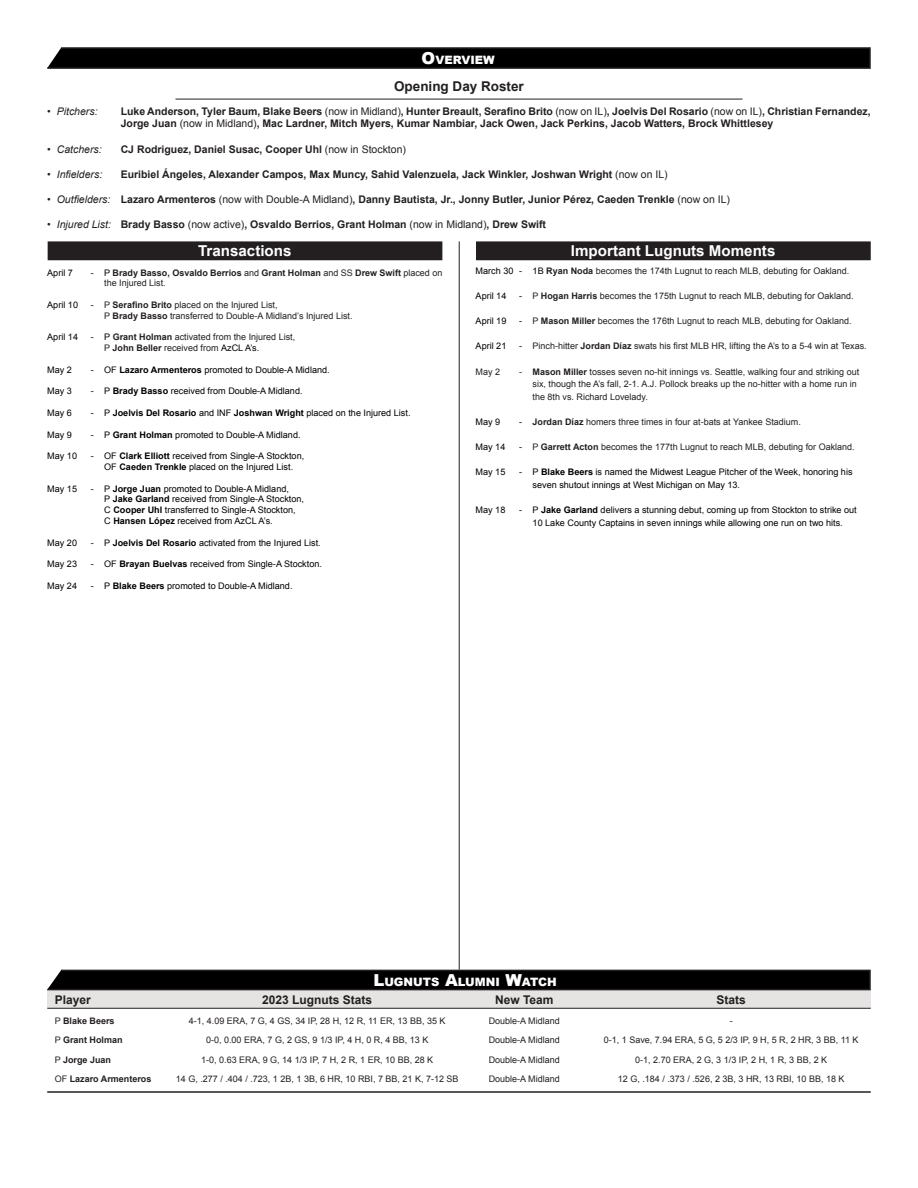
<style>
.page{position:relative;width:918px;height:1188px;background:#fff}
.page>*{position:absolute;margin:0;border:0;box-sizing:border-box;transform-origin:0 0}
.t1{font:700 15px "Arial";color:#fff}
.t2{font:700 13.5px "Arial";color:#231f20}
.t3{font:700 12px "Arial";color:#231f20}
.t4{font:900 11.55px "Arial";color:#fff}
.t5{font:700 10.5px "Arial";color:#231f20}
.t6{font:italic 10.5px "Arial";color:#231f20}
.t7{font:9px "Arial";color:#231f20}
.t8{font:9px "Arial";color:#000}
.t9{font:700 9px "Arial";color:#231f20}
.s1{font-size:16.5px}
.s2{font-weight:400}
.s3{font-weight:400;font-style:italic}
.s4{font-weight:400;color:#000}
.s5{color:#000}
.s6{font-weight:700}
</style>
<div class="page">
<svg style="left:47px;top:47px;width:824px;height:22px;background:#0b0b0b"></svg>
<hr style="left:176px;top:99px;width:566px;height:1px;background:#231f20">
<div style="left:48px;top:242px;width:394px;height:18px;background:#231f20"></div>
<div style="left:48px;top:241px;width:394px;height:19px;border:2px solid #231f20"></div>
<hr style="left:459px;top:241px;width:1px;height:729px;background:#231f20">
<div style="left:477px;top:242px;width:393px;height:18px;background:#231f20"></div>
<div style="left:476px;top:241px;width:395px;height:19px;border:2px solid #231f20"></div>
<div style="left:47px;top:990px;width:824px;height:18px;background:#e6e3e3"></div>
<svg style="left:47px;top:969px;width:824px;height:22px;background:#151414"></svg>
<hr style="left:47px;top:1008px;width:824px;height:1px;background:#231f20">
<hr style="left:47px;top:1091px;width:824px;height:2px;background:#231f20">
<p class="t4" style="left:422px;top:51px;width:75px"><span class="s1">O</span>VERVIEW</p>
<p class="t2" style="left:394px;top:78px;width:131px">Opening Day Roster</p>
<p class="t6" style="left:47px;top:104px;width:52px">• Pitchers:</p>
<p class="t5" style="left:121px;top:104px;width:751px">Luke Anderson, Tyler Baum, Blake Beers <span class="s2">(now in Midland)</span>, Hunter Breault, Serafino Brito <span class="s2">(now on IL)</span>, Joelvis Del Rosario <span class="s2">(now on IL)</span>, Christian Fernandez,</p>
<p class="t5" style="left:121px;top:117px;width:654px">Jorge Juan <span class="s2">(now in Midland)</span>, Mac Lardner, Mitch Myers, Kumar Nambiar, Jack Owen, Jack Perkins, Jacob Watters, Brock Whittlesey</p>
<p class="t6" style="left:47px;top:142px;width:56px">• Catchers:</p>
<p class="t5" style="left:121px;top:142px;width:287px">CJ Rodriguez, Daniel Susac, Cooper Uhl <span class="s2">(now in Stockton)</span></p>
<p class="t6" style="left:47px;top:167px;width:57px">• Infielders:</p>
<p class="t5" style="left:121px;top:167px;width:549px">Euribiel Ángeles, Alexander Campos, Max Muncy, Sahid Valenzuela, Jack Winkler, Joshwan Wright <span class="s2">(now on IL)</span></p>
<p class="t5" style="left:47px;top:192px;width:684px"><span class="s3">• Outfielders:</span> Lazaro Armenteros <span class="s2">(now with Double-A Midland)</span>, Danny Bautista, Jr., Jonny Butler, Junior Pérez, Caeden Trenkle <span class="s2">(now on IL)</span></p>
<p class="t5" style="left:47px;top:218px;width:500px"><span class="s3">• Injured List:</span> Brady Basso <span class="s2">(now active)</span>, Osvaldo Berrios, Grant Holman <span class="s2">(now in Midland)</span>, Drew Swift</p>
<p class="t1" style="left:198px;top:241px;width:95px">Transactions</p>
<p class="t8" style="left:47px;top:267px;width:27px">April 7</p>
<p class="t9" style="left:91px;top:267px;width:353px"><span class="s4">- P</span> Brady Basso, Osvaldo Berrios <span class="s2">and</span> Grant Holman <span class="s2">and SS</span> Drew Swift <span class="s2">placed on</span></p>
<p class="t7" style="left:104px;top:277px;width:63px">the Injured List.</p>
<p class="t8" style="left:47px;top:299px;width:32px">April 10</p>
<p class="t7" style="left:91px;top:299px;width:188px"><span class="s5">-</span> P <span class="s6">Serafino Brito</span> placed on the Injured List,</p>
<p class="t7" style="left:104px;top:310px;width:250px">P <span class="s6">Brady Basso</span> transferred to Double-A Midland’s Injured List.</p>
<p class="t8" style="left:47px;top:331px;width:32px">April 14</p>
<p class="t7" style="left:91px;top:331px;width:206px"><span class="s5">- P</span> <span class="s6">Grant Holman</span> activated from the Injured List,</p>
<p class="t7" style="left:104px;top:342px;width:157px">P <span class="s6">John Beller</span> received from <span class="s5">AzCL A’s.</span></p>
<p class="t8" style="left:47px;top:364px;width:26px">May 2</p>
<p class="t8" style="left:91px;top:364px;width:240px">- OF <span class="s6">Lazaro Armenteros</span> promoted to Double-A Midland.</p>
<p class="t8" style="left:47px;top:385px;width:26px">May 3</p>
<p class="t8" style="left:91px;top:385px;width:213px">- P <span class="s6">Brady Basso</span> received from Double-A Midland.</p>
<p class="t8" style="left:47px;top:407px;width:26px">May 6</p>
<p class="t8" style="left:91px;top:407px;width:321px">- P <span class="s6">Joelvis Del Rosario</span> and INF <span class="s6">Joshwan Wright</span> placed on the Injured List.</p>
<p class="t8" style="left:47px;top:429px;width:26px">May 9</p>
<p class="t8" style="left:91px;top:429px;width:211px">- P <span class="s6">Grant Holman</span> promoted to Double-A Midland.</p>
<p class="t8" style="left:47px;top:450px;width:31px">May 10</p>
<p class="t8" style="left:91px;top:450px;width:215px">- OF <span class="s6">Clark Elliott</span> received from Single-A Stockton,</p>
<p class="t8" style="left:104px;top:461px;width:190px">OF <span class="s6">Caeden Trenkle</span> placed on the Injured List.</p>
<p class="t8" style="left:47px;top:483px;width:31px">May 15</p>
<p class="t8" style="left:91px;top:483px;width:200px">- P <span class="s6">Jorge Juan</span> promoted to Double-A Midland,</p>
<p class="t8" style="left:104px;top:493px;width:201px">P <span class="s6">Jake Garland</span> received from Single-A Stockton,</p>
<p class="t8" style="left:104px;top:504px;width:193px">C <span class="s6">Cooper Uhl</span> transferred to Single-A Stockton,</p>
<p class="t8" style="left:104px;top:515px;width:170px">C <span class="s6">Hansen López</span> received from AzCL A’s.</p>
<p class="t8" style="left:47px;top:537px;width:31px">May 20</p>
<p class="t8" style="left:91px;top:537px;width:232px">- P <span class="s6">Joelvis Del Rosario</span> activated from the Injured List.</p>
<p class="t8" style="left:47px;top:558px;width:31px">May 23</p>
<p class="t8" style="left:91px;top:558px;width:233px">- OF <span class="s6">Brayan Buelvas</span> received from Single-A Stockton.</p>
<p class="t8" style="left:47px;top:580px;width:31px">May 24</p>
<p class="t8" style="left:91px;top:580px;width:203px">- P <span class="s6">Blake Beers</span> promoted to Double-A Midland.</p>
<p class="t1" style="left:571px;top:241px;width:206px">Important Lugnuts Moments</p>
<p class="t7" style="left:476px;top:265px;width:375px"><span class="s5">March 30 - 1B</span> <span class="s6">Ryan Noda</span> becomes the 174th Lugnut to reach MLB, debuting for Oakland.</p>
<p class="t8" style="left:476px;top:290px;width:32px">April 14</p>
<p class="t7" style="left:519px;top:290px;width:336px"><span class="s5">-</span> P <span class="s6">Hogan Harris</span> becomes the 175th Lugnut to reach MLB, debuting for Oakland.</p>
<p class="t8" style="left:476px;top:315px;width:32px">April 19</p>
<p class="t7" style="left:519px;top:315px;width:334px"><span class="s5">-</span> P <span class="s6">Mason Miller</span> becomes the 176th Lugnut to reach MLB, debuting for Oakland.</p>
<p class="t8" style="left:476px;top:340px;width:32px">April 21</p>
<p class="t7" style="left:519px;top:340px;width:349px"><span class="s5">-</span> Pinch-hitter <span class="s6">Jordan Díaz</span> swats his first MLB HR, lifting the A’s to a 5-4 win at Texas.</p>
<p class="t7" style="left:476px;top:366px;width:26px">May 2</p>
<p class="t7" style="left:519px;top:366px;width:342px">- <span class="s6">Mason Miller</span> tosses seven no-hit innings vs. Seattle, walking four and striking out</p>
<p class="t7" style="left:533px;top:378px;width:326px">six, though the A’s fall, 2-1. A.J. Pollock breaks up the no-hitter with a home run in</p>
<p class="t7" style="left:533px;top:391px;width:117px">the 8th vs. Richard Lovelady.</p>
<p class="t8" style="left:476px;top:416px;width:26px">May 9</p>
<p class="t7" style="left:519px;top:416px;width:283px"><span class="s5">-</span> <span class="s6">Jordan Díaz</span> homers three times in four at-bats at Yankee Stadium.</p>
<p class="t8" style="left:476px;top:441px;width:31px">May 14</p>
<p class="t7" style="left:519px;top:441px;width:337px"><span class="s5">-</span> P <span class="s6">Garrett Acton</span> becomes the 177th Lugnut to reach MLB, debuting for Oakland.</p>
<p class="t8" style="left:476px;top:466px;width:31px">May 15</p>
<p class="t8" style="left:519px;top:466px;width:335px">- P <span class="s6">Blake Beers</span> is named the Midwest League Pitcher of the Week, honoring his</p>
<p class="t8" style="left:533px;top:479px;width:209px">seven shutout innings at West Michigan on May 13.</p>
<p class="t8" style="left:476px;top:504px;width:31px">May 18</p>
<p class="t8" style="left:519px;top:504px;width:339px">- P <span class="s6">Jake Garland</span> delivers a stunning debut, coming up from Stockton to strike out</p>
<p class="t8" style="left:533px;top:517px;width:312px">10 Lake County Captains in seven innings while allowing one run on two hits.</p>
<p class="t4" style="left:373px;top:973px;width:185px"><span class="s1">L</span>UGNUTS <span class="s1">A</span>LUMNI <span class="s1">W</span>ATCH</p>
<p class="t3" style="left:55px;top:992px;width:38px">Player</p>
<p class="t3" style="left:262px;top:992px;width:112px">2023 Lugnuts Stats</p>
<p class="t3" style="left:495px;top:992px;width:60px">New Team</p>
<p class="t3" style="left:717px;top:992px;width:31px">Stats</p>
<p class="t9" style="left:55px;top:1014px;width:61px"><span class="s2">P</span> Blake Beers</p>
<p class="t7" style="left:189px;top:1014px;width:258px">4-1, 4.09 ERA, 7 G, 4 GS, 34 IP, 28 H, 12 R, 11 ER, 13 BB, 35 K</p>
<p class="t7" style="left:489px;top:1014px;width:73px">Double-A Midland</p>
<p class="t7" style="left:730px;top:1014px;width:4px">-</p>
<p class="t9" style="left:55px;top:1034px;width:69px"><span class="s2">P</span> Grant Holman</p>
<p class="t7" style="left:206px;top:1034px;width:224px">0-0, 0.00 ERA, 7 G, 2 GS, 9 1/3 IP, 4 H, 0 R, 4 BB, 13 K</p>
<p class="t7" style="left:489px;top:1034px;width:73px">Double-A Midland</p>
<p class="t7" style="left:604px;top:1034px;width:256px">0-1, 1 Save, 7.94 ERA, 5 G, 5 2/3 IP, 9 H, 5 R, 2 HR, 3 BB, 11 K</p>
<p class="t9" style="left:55px;top:1053px;width:58px"><span class="s2">P</span> Jorge Juan</p>
<p class="t7" style="left:201px;top:1053px;width:233px">1-0, 0.63 ERA, 9 G, 14 1/3 IP, 7 H, 2 R, 1 ER, 10 BB, 28 K</p>
<p class="t7" style="left:489px;top:1053px;width:73px">Double-A Midland</p>
<p class="t7" style="left:635px;top:1053px;width:193px">0-1, 2.70 ERA, 2 G, 3 1/3 IP, 2 H, 1 R, 3 BB, 2 K</p>
<p class="t9" style="left:55px;top:1073px;width:98px"><span class="s2">OF</span> Lazaro Armenteros</p>
<p class="t7" style="left:176px;top:1073px;width:284px">14 G, .277 / .404 / .723, 1 2B, 1 3B, 6 HR, 10 RBI, 7 BB, 21 K, 7-12 SB</p>
<p class="t7" style="left:489px;top:1073px;width:73px">Double-A Midland</p>
<p class="t7" style="left:618px;top:1073px;width:228px">12 G, .184 / .373 / .526, 2 3B, 3 HR, 13 RBI, 10 BB, 18 K</p>
</div>
